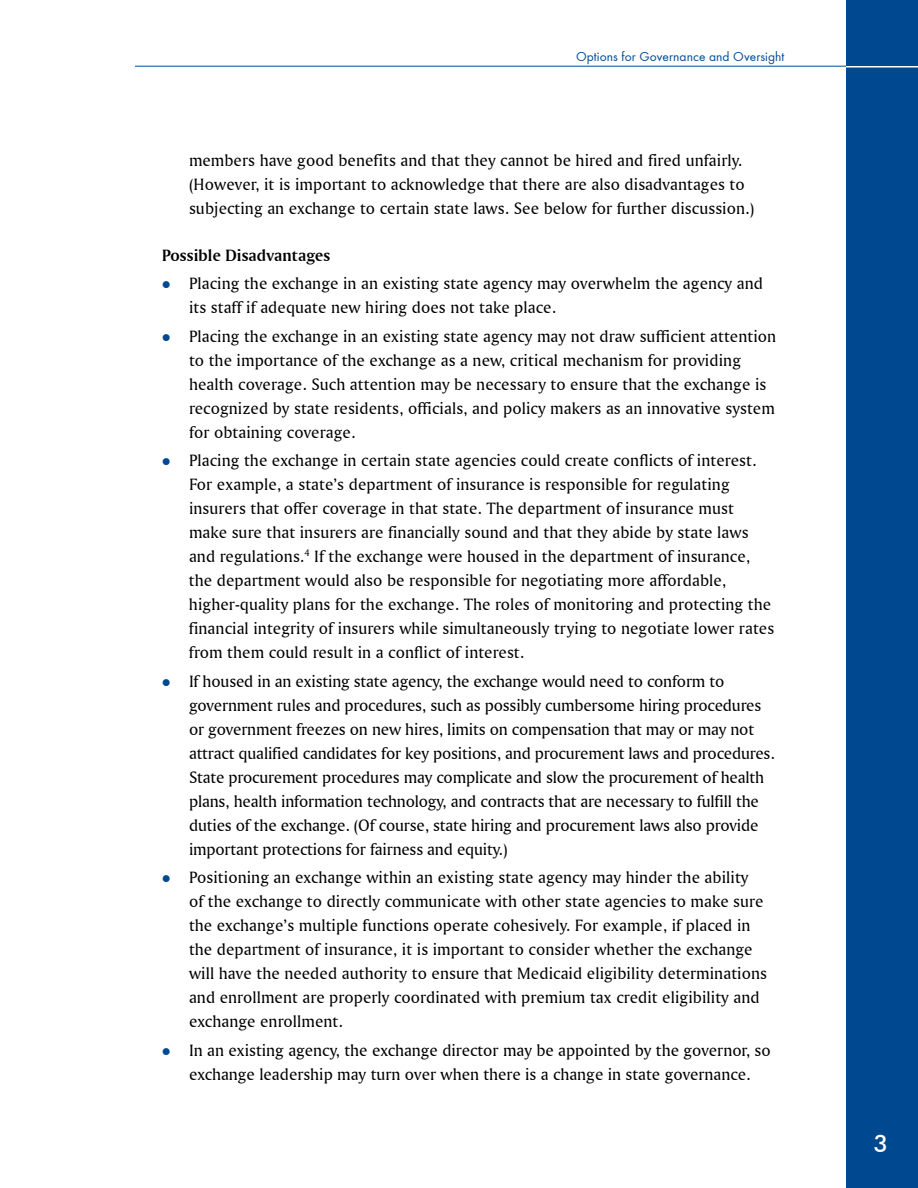
<style>
.page{position:relative;width:918px;height:1188px;background:#fff}
.page>*{position:absolute;margin:0;border:0;box-sizing:border-box;transform-origin:0 0}
.t1{font:500 24px "Futura BT";color:#fff}
.t2{font:17.25px/24px "Amerigo BT Roman A";letter-spacing:.005em;color:#000}
.t3{font:17.25px "Amerigo BT Bold A";letter-spacing:.005em;color:#000}
.t4{font:13.5px "Function";letter-spacing:.005em;color:#004990}
</style>
<div class="page">
<hr style="left:135px;top:66px;width:711px;height:1px;background:#004990">
<div style="left:846px;top:0;width:72px;height:1188px;background:#004990"></div>
<hr style="left:846px;top:66px;width:72px;height:2px;background:#fff">
<p class="t4" style="left:576px;top:49px;width:210px">Options for Governance and Oversight</p>
<p class="t2" style="left:189px;top:148px;width:567px">members have good benefits and that they cannot be hired and fired unfairly. (However, it is important to acknowledge that there are also disadvantages to subjecting an exchange to certain state laws. See below for further discussion.)</p>
<p class="t3" style="left:162px;top:244px;width:170px">Possible Disadvantages</p>
<p class="t2" style="left:189px;top:271px;width:576px">Placing the exchange in an existing state agency may overwhelm the agency and its staff if adequate new hiring does not take place.</p>
<p class="t2" style="left:189px;top:324px;width:589px">Placing the exchange in an existing state agency may not draw sufficient attention to the importance of the exchange as a new, critical mechanism for providing health coverage. Such attention may be necessary to ensure that the exchange is recognized by state residents, officials, and policy makers as an innovative system for obtaining coverage.</p>
<p class="t2" style="left:189px;top:448px;width:587px">Placing the exchange in certain state agencies could create conflicts of interest.<br>For example, a state’s department of insurance is responsible for regulating insurers that offer coverage in that state. The department of insurance must make sure that insurers are financially sound and that they abide by state laws and regulations.<sup>4</sup> If the exchange were housed in the department of insurance, the department would also be responsible for negotiating more affordable, higher-quality plans for the exchange. The roles of monitoring and protecting the financial integrity of insurers while simultaneously trying to negotiate lower rates from them could result in a conflict of interest.</p>
<p class="t2" style="left:189px;top:669px;width:587px">If housed in an existing state agency, the exchange would need to conform to government rules and procedures, such as possibly cumbersome hiring procedures or government freezes on new hires, limits on compensation that may or may not attract qualified candidates for key positions, and procurement laws and procedures.<br>State procurement procedures may complicate and slow the procurement of health plans, health information technology, and contracts that are necessary to fulfill the duties of the exchange. (Of course, state hiring and procurement laws also provide important protections for fairness and equity.)</p>
<p class="t2" style="left:189px;top:865px;width:580px">Positioning an exchange within an existing state agency may hinder the ability of the exchange to directly communicate with other state agencies to make sure the exchange’s multiple functions operate cohesively. For example, if placed in the department of insurance, it is important to consider whether the exchange will have the needed authority to ensure that Medicaid eligibility determinations and enrollment are properly coordinated with premium tax credit eligibility and exchange enrollment.</p>
<p class="t2" style="left:189px;top:1038px;width:583px">In an existing agency, the exchange director may be appointed by the governor, so exchange leadership may turn over when there is a change in state governance.</p>
<h1 class="t1" style="left:874px;top:1129px;width:16px">3</h1>
</div>
